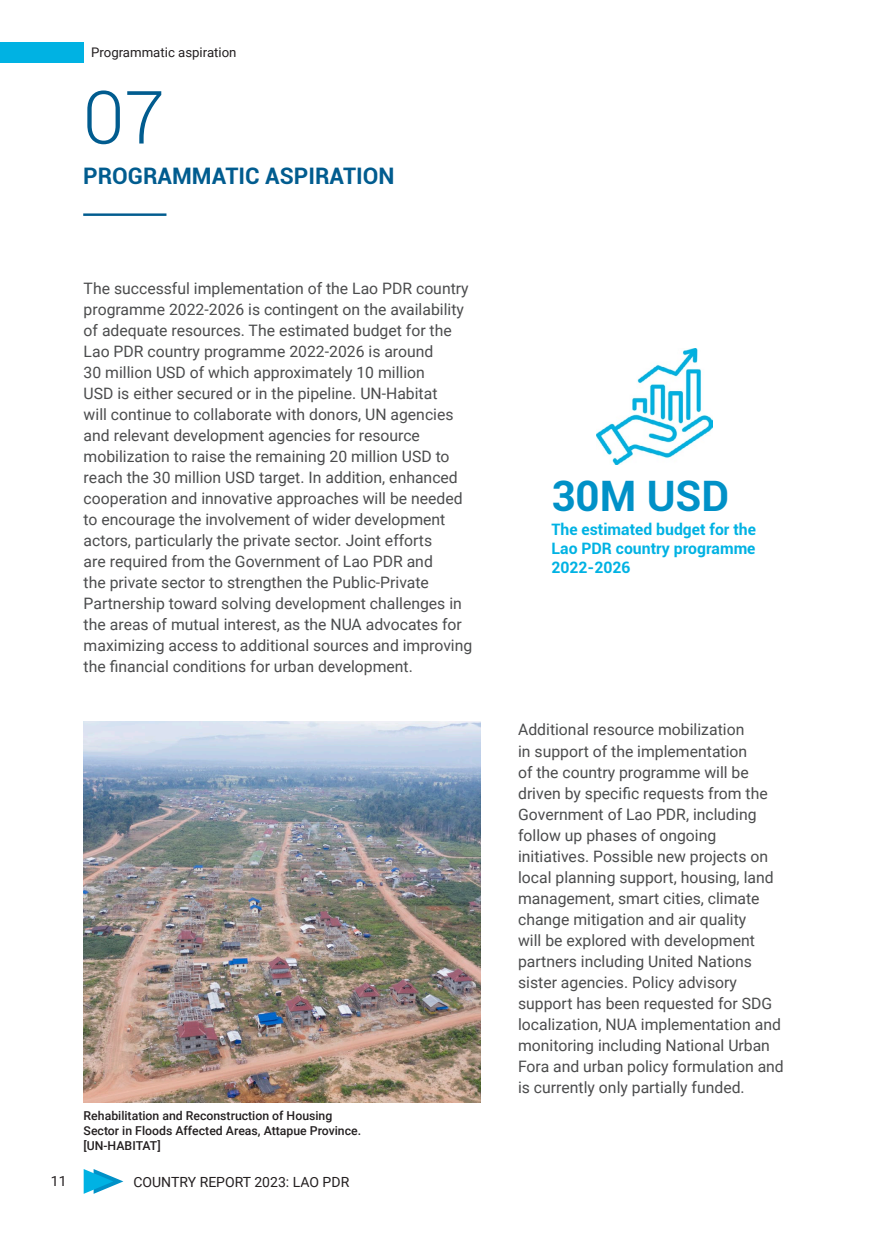
<style>
.page{position:relative;width:874px;height:1241px;background:#fff}
.page>*{position:absolute;margin:0;border:0;box-sizing:border-box;transform-origin:0 0}
.t1{font:300 73.5px "Roboto";color:#015c8f}
.t2{font:700 42px "Roboto";color:#0191c7}
.t3{font:700 22.75px "Roboto";color:#015c8f}
.Bodytext{font:15.75px/21px "Roboto";color:#4b4c4d}
.t4{font:700 15.75px/18.9px "Roboto";color:#00b2e3;text-align:justify}
.t5{font:14px "Roboto";color:#231f20}
.Heading_2{font:13.12px "Roboto";color:#231f20}
.t6{font:500 12.25px/14.7px "Roboto";color:#231f20}
</style>
<div class="page">
<div style="left:0;top:42px;width:84px;height:20px;background:#00b2e3"></div>
<svg style="left:84px;top:1169px;width:39px;height:24px"></svg>
<img style="left:596px;top:348px;width:116px;height:116px">
<hr style="left:83px;top:213px;width:83px;height:3px;background:#015c8f">
<img style="left:84px;top:721px;width:396px;height:381px">
<p class="Heading_2" style="left:91px;top:43px;width:147px">Programmatic aspiration</p>
<p class="t1" style="left:83px;top:66px;width:83px">07</p>
<p class="t3" style="left:83px;top:160px;width:313px">PROGRAMMATIC ASPIRATION</p>
<p class="Bodytext" style="left:84px;top:277px;width:390px">The successful implementation of the Lao PDR country programme 2022-2026 is contingent on the availability of adequate resources. The estimated budget for the Lao PDR country programme 2022-2026 is around<br>30 million USD of which approximately 10 million<br>USD is either secured or in the pipeline. UN-Habitat<br>will continue to collaborate with donors, UN agencies and relevant development agencies for resource mobilization to raise the remaining 20 million USD to reach the 30 million USD target. In addition, enhanced cooperation and innovative approaches will be needed to encourage the involvement of wider development actors, particularly the private sector. Joint efforts<br>are required from the Government of Lao PDR and<br>the private sector to strengthen the Public-Private Partnership toward solving development challenges in the areas of mutual interest, as the NUA advocates for maximizing access to additional sources and improving the financial conditions for urban development.</p>
<p class="t6" style="left:84px;top:1107px;width:279px">Rehabilitation and Reconstruction of Housing<br>Sector in Floods Affected Areas, Attapue Province. [UN-HABITAT]</p>
<p class="t5" style="left:51px;top:1171px;width:17px">11</p>
<p class="t5" style="left:133px;top:1171px;width:217px">COUNTRY REPORT 2023: LAO PDR</p>
<p class="t2" style="left:551px;top:466px;width:179px">30M USD</p>
<p class="t4" style="left:551px;top:519px;width:206px">The estimated budget for the Lao PDR country programme 2022-2026</p>
<p class="Bodytext" style="left:518px;top:718px;width:267px">Additional resource mobilization<br>in support of the implementation<br>of the country programme will be driven by specific requests from the Government of Lao PDR, including follow up phases of ongoing initiatives. Possible new projects on local planning support, housing, land management, smart cities, climate change mitigation and air quality<br>will be explored with development partners including United Nations sister agencies. Policy advisory support has been requested for SDG localization, NUA implementation and monitoring including National Urban Fora and urban policy formulation and is currently only partially funded.</p>
</div>
